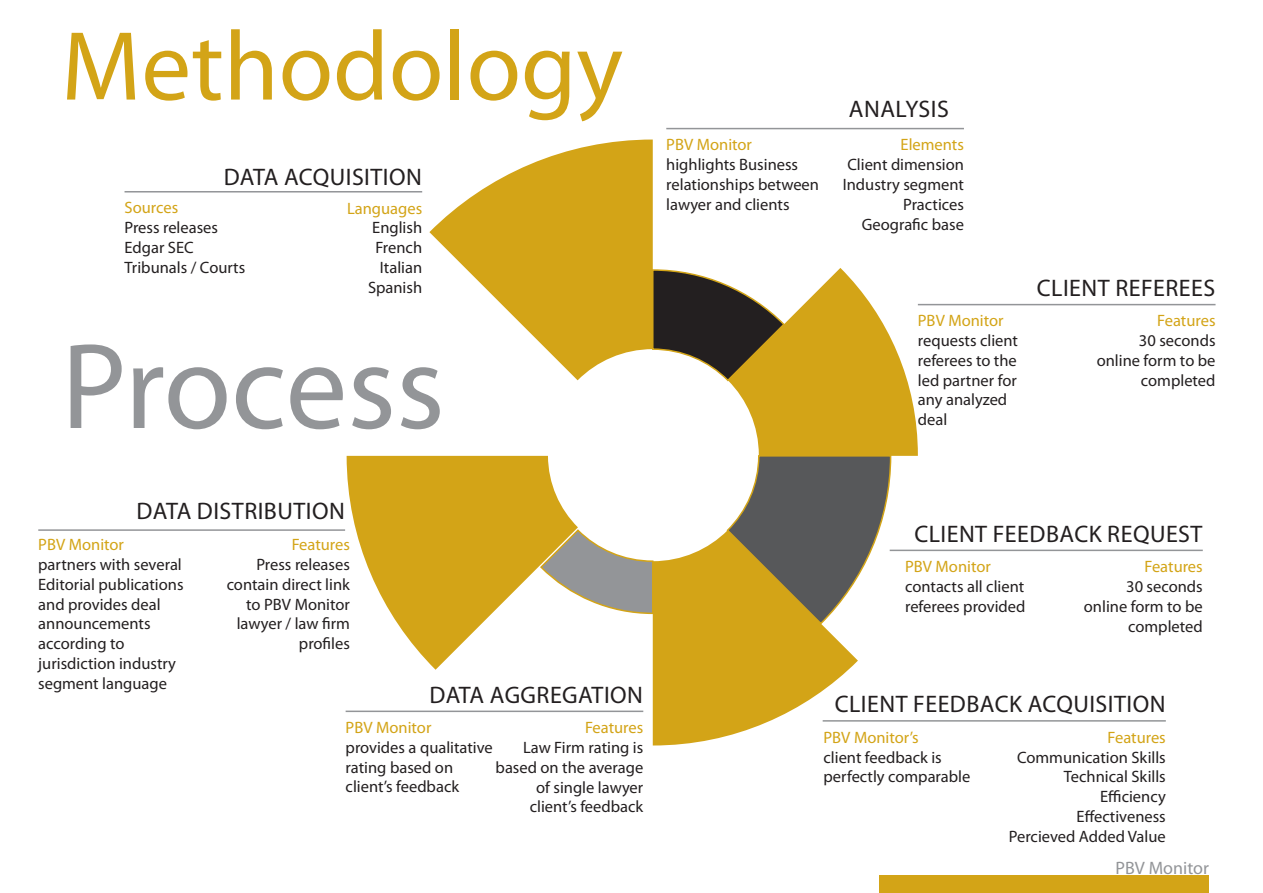
<style>
.page{position:relative;width:1263px;height:893px;background:#fff}
.page>*{position:absolute;margin:0;border:0;box-sizing:border-box;transform-origin:0 0}
.t1{font:123px "Myriad Pro";letter-spacing:-.005em;color:#939598}
.t2{font:99px "Myriad Pro";color:#d3a417}
.t3{font:24px "Myriad Pro";letter-spacing:.02em;color:#231f20}
.t4{font:18px "Myriad Pro";color:#939598}
.t5{font:16.5px/19.8px "Myriad Pro";color:#231f20}
.t6{font:16.5px "Myriad Pro";color:#d3a417}
</style>
<div class="page">
<div style="left:879px;top:876px;width:330px;height:17px;background:#d3a417"></div>
<svg style="left:347px;top:456px;width:192px;height:214px;fill:#d3a417"></svg>
<svg style="left:429px;top:140px;width:224px;height:202px;fill:#d3a417"></svg>
<svg style="left:539px;top:268px;width:379px;height:477px"></svg>
<hr style="left:125px;top:191px;width:297px;height:2px;background:#939598">
<hr style="left:38px;top:529px;width:307px;height:2px;background:#939598">
<hr style="left:666px;top:128px;width:298px;height:1px;background:#939598">
<hr style="left:918px;top:304px;width:297px;height:1px;background:#939598">
<hr style="left:890px;top:550px;width:313px;height:1px;background:#939598">
<hr style="left:823px;top:720px;width:343px;height:2px;background:#939598">
<hr style="left:346px;top:711px;width:297px;height:1px;background:#939598">
<h2 class="t2" style="left:61px;top:5px;width:563px">Methodology</h2>
<h3 class="t3" style="left:224px;top:162px;width:200px">DATA ACQUISITION</h3>
<p class="t6" style="left:125px;top:198px;width:55px">Sources</p>
<p class="t5" style="left:125px;top:218px;width:122px">Press releases<br>Edgar SEC<br>Tribunals / Courts</p>
<p class="t6" style="left:347px;top:198px;width:77px">Languages</p>
<p class="t5" style="left:368px;top:218px;width:56px;text-align:right">English<br>French<br>Italian<br>Spanish</p>
<h1 class="t1" style="left:61px;top:311px;width:385px">Process</h1>
<p class="t6" style="left:666px;top:135px;width:87px">PBV Monitor</p>
<p class="t5" style="left:666px;top:154px;width:154px">highlights Business relationships between lawyer and clients</p>
<h3 class="t3" style="left:849px;top:94px;width:101px">ANALYSIS</h3>
<p class="t6" style="left:900px;top:135px;width:65px">Elements</p>
<p class="t5" style="left:843px;top:155px;width:123px;text-align:right">Client dimension<br>Industry segment<br>Practices<br>Geografic base</p>
<p class="t6" style="left:918px;top:311px;width:87px">PBV Monitor</p>
<p class="t5" style="left:918px;top:330px;width:102px">requests client referees to the led partner for any analyzed deal</p>
<h3 class="t3" style="left:1037px;top:273px;width:180px">CLIENT REFEREES</h3>
<p class="t6" style="left:1157px;top:311px;width:60px">Features</p>
<p class="t5" style="left:1097px;top:331px;width:120px;text-align:right">30 seconds online form to be completed</p>
<h3 class="t3" style="left:137px;top:496px;width:210px">DATA DISTRIBUTION</h3>
<p class="t6" style="left:38px;top:534px;width:87px">PBV Monitor</p>
<p class="t5" style="left:38px;top:554px;width:147px">partners with several<br>Editorial publications and provides deal announcements according to jurisdiction industry segment language</p>
<p class="t6" style="left:292px;top:534px;width:60px">Features</p>
<p class="t5" style="left:227px;top:554px;width:125px;text-align:right">Press releases contain direct link to PBV Monitor lawyer / law firm profiles</p>
<h3 class="t3" style="left:429px;top:680px;width:215px">DATA AGGREGATION</h3>
<p class="t6" style="left:346px;top:717px;width:87px">PBV Monitor</p>
<p class="t5" style="left:346px;top:737px;width:149px">provides a qualitative rating based on client’s feedback</p>
<p class="t6" style="left:585px;top:717px;width:60px">Features</p>
<p class="t5" style="left:496px;top:737px;width:149px;text-align:right">Law Firm rating is based on the average of single lawyer client’s feedback</p>
<h3 class="t3" style="left:914px;top:519px;width:290px">CLIENT FEEDBACK REQUEST</h3>
<p class="t6" style="left:905px;top:556px;width:87px">PBV Monitor</p>
<p class="t5" style="left:905px;top:576px;width:122px">contacts all client referees provided</p>
<p class="t6" style="left:1144px;top:556px;width:60px">Features</p>
<p class="t5" style="left:1084px;top:576px;width:120px;text-align:right">30 seconds online form to be completed</p>
<h3 class="t3" style="left:835px;top:689px;width:332px">CLIENT FEEDBACK ACQUISITION</h3>
<p class="t6" style="left:823px;top:727px;width:97px">PBV Monitor’s</p>
<p class="t5" style="left:823px;top:747px;width:148px">client feedback is perfectly comparable</p>
<p class="t6" style="left:1107px;top:727px;width:60px">Features</p>
<p class="t5" style="left:1009px;top:747px;width:159px;text-align:right">Communication Skills<br>Technical Skills<br>Efficiency<br>Effectiveness<br>Percieved Added Value</p>
<p class="t4" style="left:1115px;top:857px;width:95px">PBV Monitor</p>
</div>
